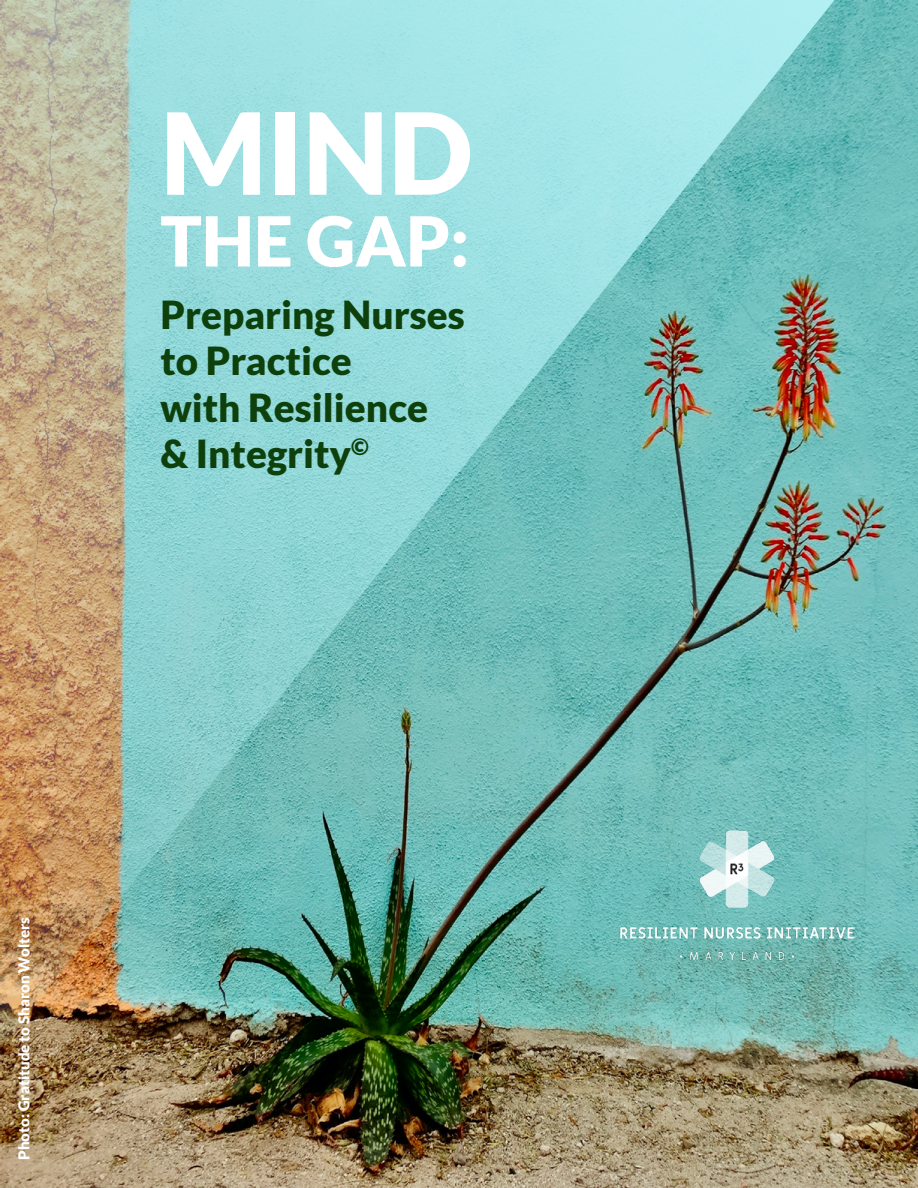
<style>
.page{position:relative;width:918px;height:1188px;background:#fff}
.page>*{position:absolute;margin:0;border:0;box-sizing:border-box;transform-origin:0 0}
.t1{font:900 113.1px "Lato";color:#fff}
.t2{font:900 69px "Lato";color:#fff}
.t3{font:900 38.7px/46.3px "Lato";color:#0e400b}
.t4{font:900 15px "Lato";color:#fff}
</style>
<div class="page">
<img style="left:0;top:0;width:918px;height:1188px">
<img style="left:0;top:0;width:845px;height:1181px">
<img style="left:620px;top:823px;width:235px;height:154px">
<h1 class="t1" style="left:160px;top:87px;width:313px">MIND</h1>
<h2 class="t2" style="left:160px;top:201px;width:310px">THE GAP:</h2>
<p class="t3" style="left:160px;top:291px;width:306px">Preparing Nurses to Practice<br>with Resilience &amp; Integrity<sup>©</sup></p>
<p class="t4" style="left:15px;top:1160px;width:244px;rotate:-90deg">Photo: Gratitude to Sharon Wolters</p>
</div>
